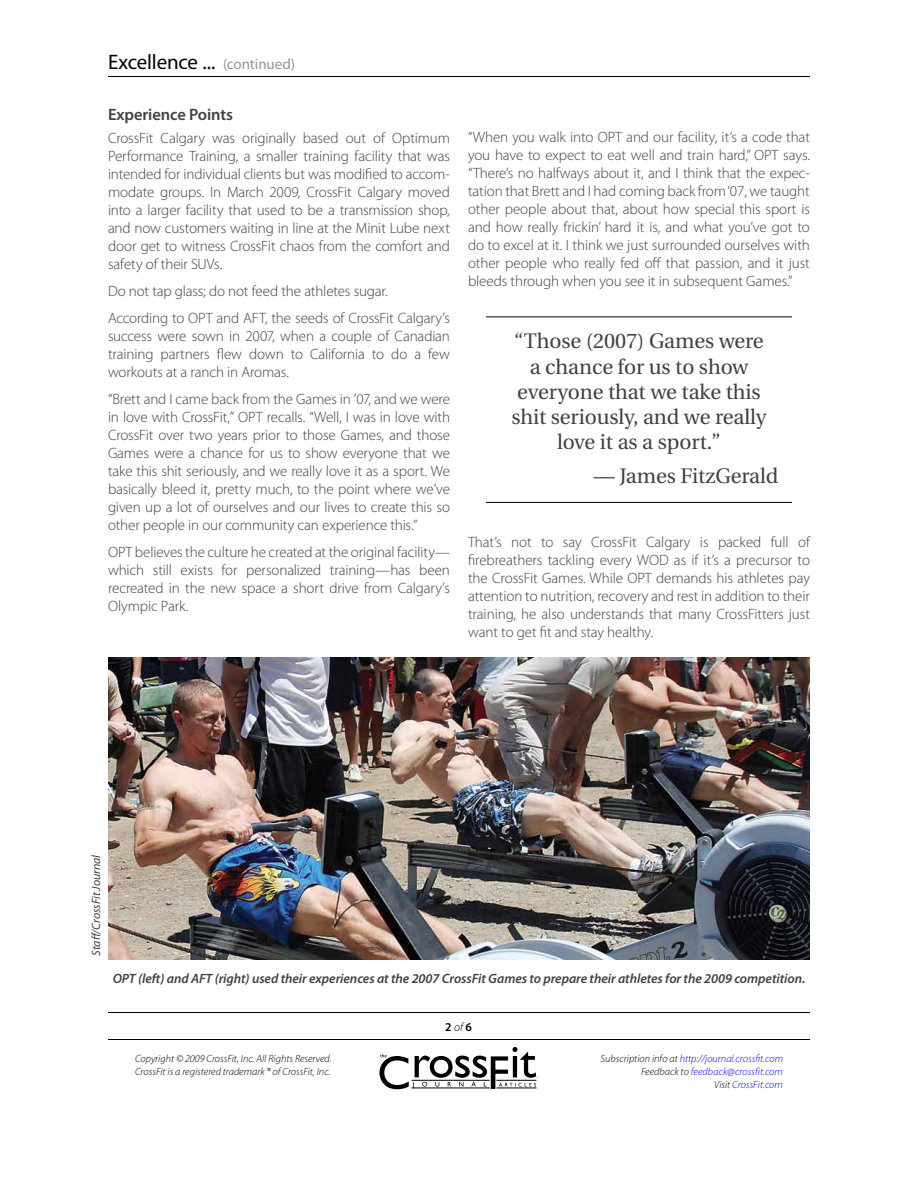
<style>
.page{position:relative;width:918px;height:1188px;background:#fff}
.page>*{position:absolute;margin:0;border:0;box-sizing:border-box;transform-origin:0 0}
.t1{font:21px/25.2px "Utopia";letter-spacing:-.005em;color:#414042;text-align:center}
.t2{font:21px "Myriad Pro";letter-spacing:-.005em;color:#000}
.t3{font:600 16.5px "Myriad Pro";letter-spacing:-.005em;color:#414042}
.t4{font:300 15px/18px "Myriad Pro";letter-spacing:-.005em;color:#414042;text-align:justify}
.t5{font:italic 600 13.5px "Myriad Pro";letter-spacing:-.005em;color:#414042}
.t6{font:italic 12px "Myriad Pro";letter-spacing:-.005em;color:#414042}
.t7{font:600 12px "Myriad Pro";color:#000}
.t8{font:italic 300 10.5px/12.6px "Myriad Pro";color:#00f;text-align:right}
.t9{font:italic 300 10.5px/12.6px "Myriad Pro";color:#000}
.s1{font-size:15px;color:#939598}
.s2{font-weight:300;font-style:italic}
.s3{color:#000}
</style>
<div class="page">
<svg style="left:379px;top:1047px;width:159px;height:42px"></svg>
<hr style="left:108px;top:1012px;width:702px;height:1px;background:#000">
<hr style="left:108px;top:1039px;width:702px;height:1px;background:#000">
<hr style="left:108px;top:76px;width:702px;height:1px;background:#000">
<hr style="left:486px;top:316px;width:306px;height:1px;background:#000">
<hr style="left:486px;top:502px;width:306px;height:1px;background:#000">
<img style="left:108px;top:657px;width:702px;height:302px">
<h1 class="t2" style="left:108px;top:50px;width:189px">Excellence ... <span class="s1">(continued)</span></h1>
<p class="t3" style="left:108px;top:106px;width:127px">Experience Points</p>
<p class="t4" style="left:108px;top:129px;width:344px">CrossFit Calgary was originally based out of Optimum Performance Training, a smaller training facility that was intended for individual clients but was modified to accom&shy;modate groups. In March 2009, CrossFit Calgary moved into a larger facility that used to be a transmission shop, and now customers waiting in line at the Minit Lube next door get to witness CrossFit chaos from the comfort and safety of their SUVs.</p>
<p class="t4" style="left:108px;top:278px;width:344px;line-height:27px">Do not tap glass; do not feed the athletes sugar.<br>According to OPT and AFT, the seeds of CrossFit Calgary’s</p>
<p class="t4" style="left:108px;top:327px;width:343px">success were sown in 2007, when a couple of Canadian training partners flew down to California to do a few workouts at a ranch in Aromas.</p>
<p class="t4" style="left:108px;top:390px;width:344px">“Brett and I came back from the Games in ’07, and we were in love with CrossFit,” OPT recalls. “Well, I was in love with CrossFit over two years prior to those Games, and those Games were a chance for us to show everyone that we take this shit seriously, and we really love it as a sport. We basically bleed it, pretty much, to the point where we’ve given up a lot of ourselves and our lives to create this so other people in our community can experience this.”</p>
<p class="t4" style="left:108px;top:543px;width:343px">OPT believes the culture he created at the original facility— which still exists for personalized training—has been recreated in the new space a short drive from Calgary’s Olympic Park.</p>
<p class="t4" style="left:468px;top:129px;width:344px">“When you walk into OPT and our facility, it’s a code that you have to expect to eat well and train hard,” OPT says. “There’s no halfways about it, and I think that the expec&shy;tation that Brett and I had coming back from ‘07, we taught other people about that, about how special this sport is and how really frickin’ hard it is, and what you’ve got to do to excel at it. I think we just surrounded ourselves with other people who really fed off that passion, and it just bleeds through when you see it in subsequent Games.”</p>
<h1 class="t1" style="left:511px;top:329px;width:257px">“Those (2007) Games were a chance for us to show everyone that we take this shit seriously, and we really love it as a sport.”</h1>
<h1 class="t1" style="left:594px;top:464px;width:186px">— James FitzGerald</h1>
<p class="t4" style="left:468px;top:534px;width:344px">That’s not to say CrossFit Calgary is packed full of firebreathers tackling every WOD as if it’s a precursor to the CrossFit Games. While OPT demands his athletes pay attention to nutrition, recovery and rest in addition to their training, he also understands that many CrossFitters just want to get fit and stay healthy.</p>
<p class="t6" style="left:90px;top:956px;width:103px;rotate:-90deg">Staff/CrossFit Journal</p>
<p class="t5" style="left:113px;top:971px;width:694px">OPT (left) and AFT (right) used their experiences at the 2007 CrossFit Games to prepare their athletes for the 2009 competition.</p>
<p class="t7" style="left:445px;top:1020px;width:28px">2 <span class="s2">of</span> 6</p>
<p class="t9" style="left:135px;top:1053px;width:198px">Copyright © 2009 CrossFit, Inc. All Rights Reserved.<br>CrossFit is a registered trademark ® of CrossFit, Inc.</p>
<p class="t8" style="left:601px;top:1053px;width:184px"><span class="s3">Subscription info at</span> http://journal.crossfit.com<br><span class="s3">Feedback to</span> feedback@crossfit.com<br><span class="s3">Visit</span> CrossFit.com</p>
</div>
